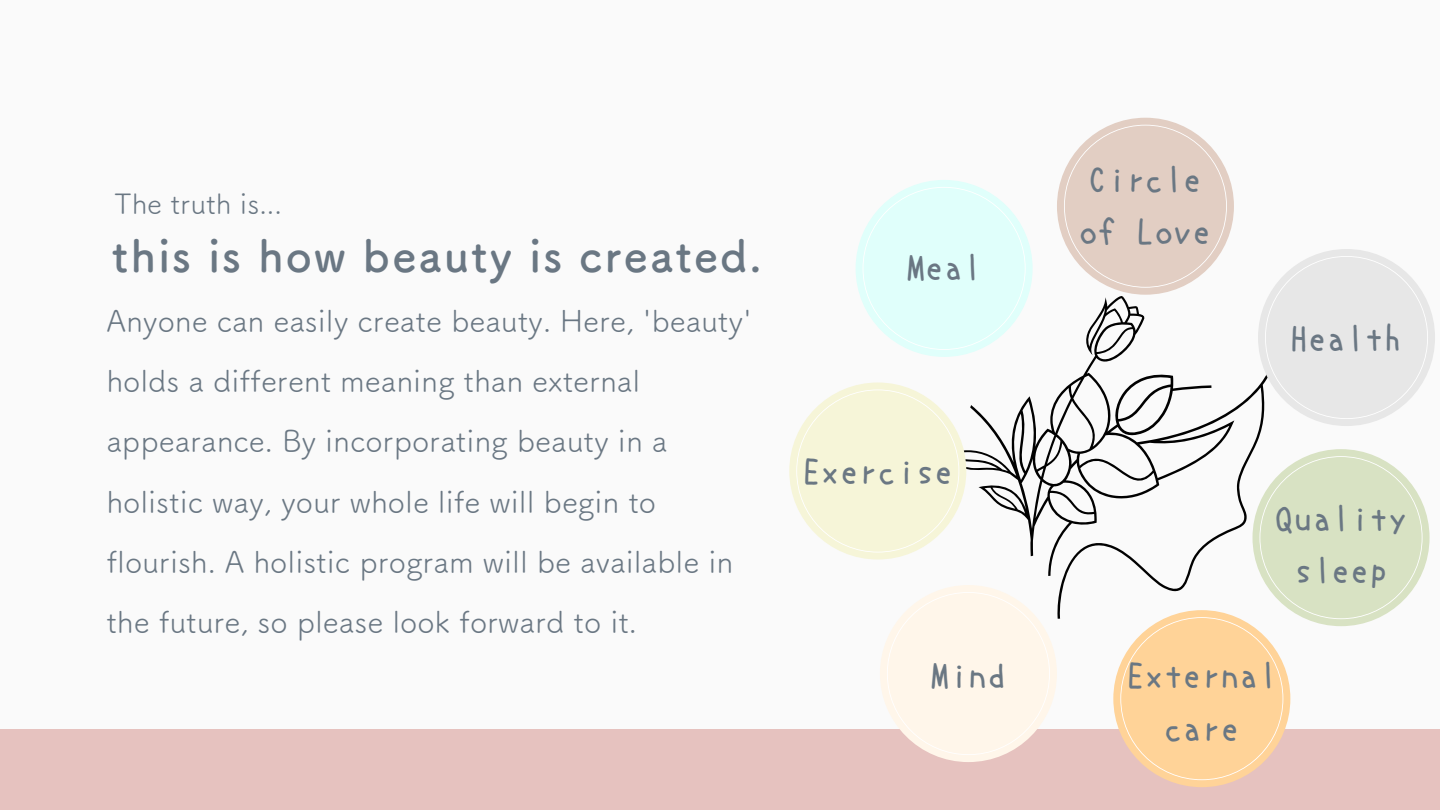
<style>
.page{position:relative;width:1440px;height:810px;background:#fafafa}
.page>*{position:absolute;margin:0;border:0;box-sizing:border-box;transform-origin:0 0}
.t1{font:44.2px "Canva Tsuku A Rd Gothic Std B";letter-spacing:.05em;color:#6a7783}
.t2{font:37.8px/52.4px "uzura font";color:#6a7783;text-align:center}
.t3{font:30.1px/60px "Canva Tsuku A Rd Gothic Std R";color:#6a7783}
.t4{font:28px "Canva Tsuku A Rd Gothic Std R";color:#6a7783}
</style>
<div class="page">
<div style="left:0;top:729px;width:1440px;height:81px;background:#e6c2bf"></div>
<svg style="left:959px;top:296px;width:306px;height:323px"></svg>
<div style="left:856px;top:180px;width:177px;height:177px;background:#e0fffb;border-radius:50%"></div>
<svg style="left:863px;top:187px;width:163px;height:163px"></svg>
<div style="left:789px;top:382px;width:177px;height:177px;background:#f6f5d8;border-radius:50%"></div>
<svg style="left:796px;top:389px;width:163px;height:164px"></svg>
<div style="left:880px;top:585px;width:177px;height:177px;background:#fff6ea;border-radius:50%"></div>
<svg style="left:887px;top:592px;width:163px;height:163px"></svg>
<div style="left:1113px;top:610px;width:177px;height:177px;background:#ffd398;border-radius:50%"></div>
<div style="left:1057px;top:118px;width:177px;height:177px;background:#e2cec3;border-radius:50%"></div>
<svg style="left:1064px;top:125px;width:163px;height:163px"></svg>
<div style="left:1258px;top:249px;width:177px;height:177px;background:#e7e7e7;border-radius:50%"></div>
<svg style="left:1265px;top:256px;width:163px;height:163px"></svg>
<div style="left:1253px;top:449px;width:177px;height:177px;background:#d8e2c3;border-radius:50%"></div>
<svg style="left:1120px;top:456px;width:303px;height:324px"></svg>
<p class="t4" style="left:114px;top:189px;width:169px">The truth is...</p>
<p class="t1" style="left:112px;top:233px;width:651px">this is how beauty is created.</p>
<h2 class="t3" style="left:106px;top:291px;width:647px">Anyone can easily create beauty. Here, 'beauty' holds a different meaning than external appearance. By incorporating beauty in a holistic way, your whole life will begin to flourish. A holistic program will be available in the future, so please look forward to it.</h2>
<h2 class="t2" style="left:906px;top:241px;width:77px">Meal</h2>
<p class="t2" style="left:802px;top:444px;width:153px">Exercise</p>
<h2 class="t2" style="left:1079px;top:152px;width:134px;text-align:left">Circle of Love</h2>
<p class="t2" style="left:1289px;top:311px;width:115px">Health</p>
<p class="t2" style="left:1275px;top:491px;width:134px">Quality sleep</p>
<h1 class="t2" style="left:931px;top:649px;width:77px">Mind</h1>
<p class="t2" style="left:1126px;top:649px;width:153px">External care</p>
</div>
